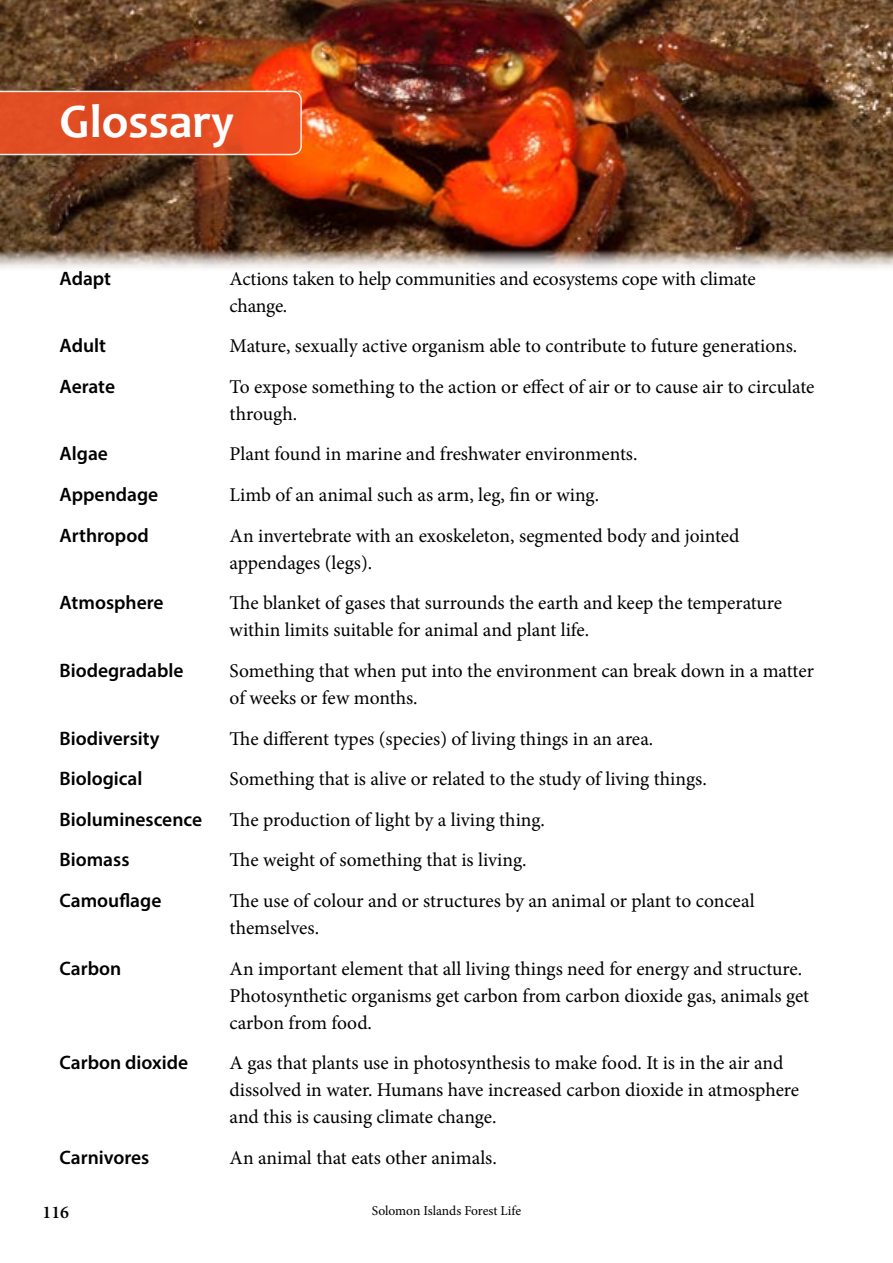
<style>
.page{position:relative;width:893px;height:1263px;background:#fff}
.page>*{position:absolute;margin:0;border:0;box-sizing:border-box;transform-origin:0 0}
.t1{font:700 48px "Candara";color:#fff}
.t2{font:19.5px/27px "Minion Pro";letter-spacing:-.005em;color:#000}
.t3{font:600 19.5px "Myriad Pro";color:#000}
.t4{font:600 18px "Minion Pro";color:#000}
.t5{font:13.5px "Minion Pro";letter-spacing:-.005em;color:#000}
</style>
<div class="page">
<img style="left:0;top:0;width:893px;height:268px">
<svg style="left:0;top:91px;width:302px;height:64px;background:#e5532a"></svg>
<h1 class="t1" style="left:60px;top:91px;width:176px">Glossary</h1>
<p class="t3" style="left:60px;top:266px;width:53px">Adapt</p>
<p class="t2" style="left:230px;top:265px;width:527px">Actions taken to help communities and ecosystems cope with climate change.</p>
<p class="t3" style="left:60px;top:333px;width:48px">Adult</p>
<p class="t2" style="left:230px;top:333px;width:569px">Mature, sexually active organism able to contribute to future generations.</p>
<p class="t3" style="left:60px;top:374px;width:57px">Aerate</p>
<p class="t2" style="left:230px;top:373px;width:586px">To expose something to the action or effect of air or to cause air to circulate through.</p>
<p class="t3" style="left:60px;top:441px;width:50px">Algae</p>
<p class="t2" style="left:230px;top:441px;width:409px">Plant found in marine and freshwater environments.</p>
<p class="t3" style="left:60px;top:482px;width:100px">Appendage</p>
<p class="t2" style="left:230px;top:481px;width:371px">Limb of an animal such as arm, leg, fin or wing.</p>
<p class="t3" style="left:60px;top:523px;width:91px">Arthropod</p>
<p class="t2" style="left:230px;top:522px;width:511px">An invertebrate with an exoskeleton, segmented body and jointed appendages (legs).</p>
<p class="t3" style="left:60px;top:590px;width:106px">Atmosphere</p>
<p class="t2" style="left:230px;top:590px;width:554px">The blanket of gases that surrounds the earth and keep the temperature within limits suitable for animal and plant life.</p>
<p class="t3" style="left:60px;top:658px;width:126px">Biodegradable</p>
<p class="t2" style="left:230px;top:657px;width:586px">Something that when put into the environment can break down in a matter of weeks or few months.</p>
<p class="t3" style="left:60px;top:726px;width:102px">Biodiversity</p>
<p class="t2" style="left:230px;top:725px;width:425px">The different types (species) of living things in an area.</p>
<p class="t3" style="left:60px;top:766px;width:84px">Biological</p>
<p class="t2" style="left:230px;top:765px;width:479px">Something that is alive or related to the study of living things.</p>
<p class="t3" style="left:60px;top:807px;width:144px">Bioluminescence</p>
<p class="t2" style="left:230px;top:806px;width:317px">The production of light by a living thing.</p>
<p class="t3" style="left:60px;top:847px;width:71px">Biomass</p>
<p class="t2" style="left:230px;top:847px;width:298px">The weight of something that is living.</p>
<p class="t3" style="left:60px;top:888px;width:103px">Camouflage</p>
<p class="t2" style="left:230px;top:887px;width:526px">The use of colour and or structures by an animal or plant to conceal themselves.</p>
<p class="t3" style="left:60px;top:956px;width:63px">Carbon</p>
<p class="t2" style="left:230px;top:955px;width:581px">An important element that all living things need for energy and structure.<br>Photosynthetic organisms get carbon from carbon dioxide gas, animals get carbon from food.</p>
<p class="t3" style="left:60px;top:1050px;width:130px">Carbon dioxide</p>
<p class="t2" style="left:230px;top:1049px;width:571px">A gas that plants use in photosynthesis to make food. It is in the air and dissolved in water. Humans have increased carbon dioxide in atmosphere and this is causing climate change.</p>
<p class="t3" style="left:60px;top:1145px;width:91px">Carnivores</p>
<p class="t2" style="left:230px;top:1144px;width:269px">An animal that eats other animals.</p>
<p class="t4" style="left:43px;top:1200px;width:28px">116</p>
<p class="t5" style="left:372px;top:1202px;width:151px">Solomon Islands Forest Life</p>
</div>
